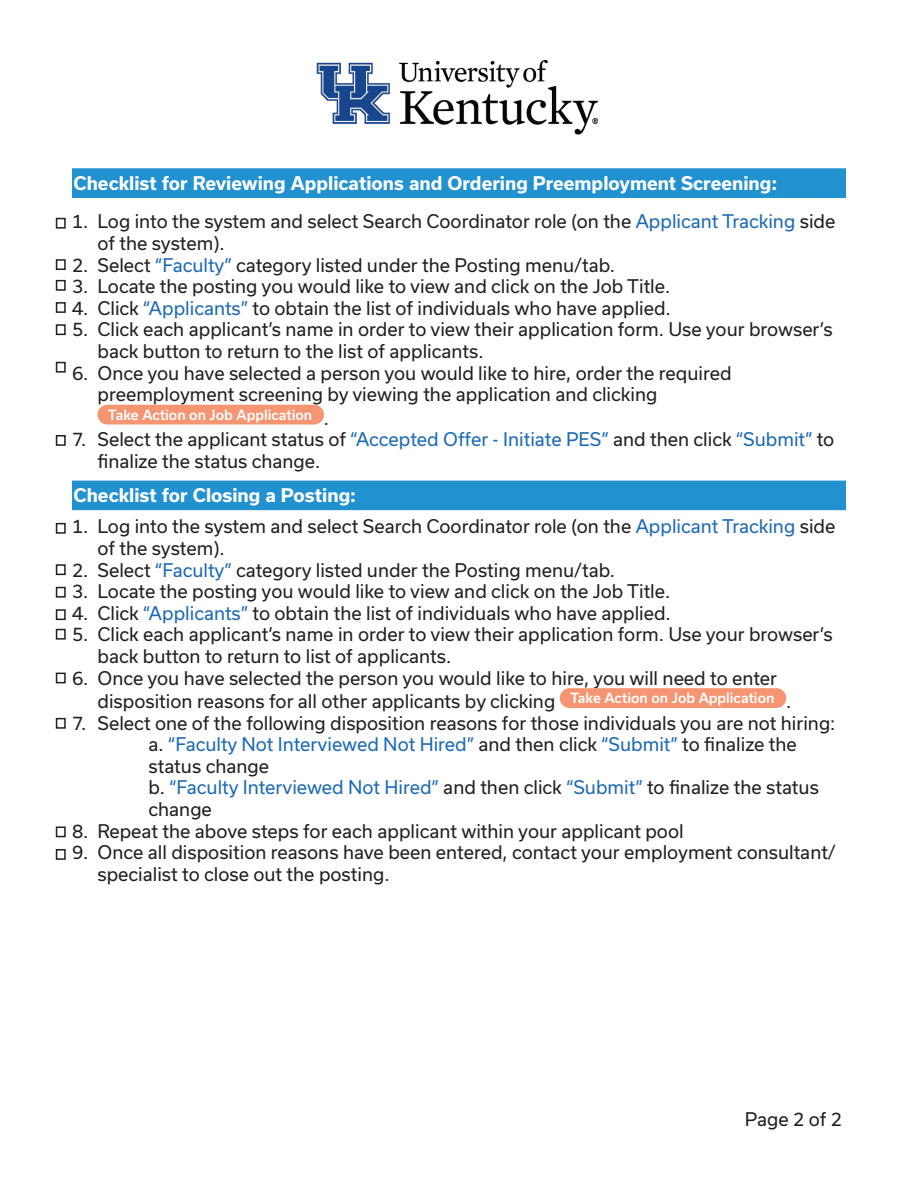
<style>
.page{position:relative;width:918px;height:1188px;background:#fff}
.page>*{position:absolute;margin:0;border:0;box-sizing:border-box;transform-origin:0 0}
.regular_text_in_textbox{font:18px/21.6px "Usual";color:#231f20}
.inside_blue_box{font:700 18px "Usual";color:#fff}
.t1{font:500 13.5px "Usual";color:#fff}
.s1{color:#1d6ab5}
</style>
<div class="page">
<img style="left:316px;top:59px;width:283px;height:76px">
<div style="left:73px;top:169px;width:772px;height:28px;background:#2291d0"></div>
<div style="left:72px;top:168px;width:774px;height:30px;border:2px solid #2291d0"></div>
<div style="left:97px;top:405px;width:227px;height:19px;background:#f69572;border-radius:10px"></div>
<div style="left:73px;top:481px;width:772px;height:28px;background:#2291d0"></div>
<div style="left:72px;top:481px;width:774px;height:29px;border:2px solid #2291d0"></div>
<div style="left:560px;top:688px;width:226px;height:20px;background:#f69572;border-radius:10px"></div>
<div style="left:56px;top:218px;width:10px;height:11px;border:2px solid #231f20"></div>
<div style="left:56px;top:259px;width:10px;height:11px;border:2px solid #231f20"></div>
<div style="left:56px;top:280px;width:10px;height:11px;border:2px solid #231f20"></div>
<div style="left:56px;top:302px;width:10px;height:11px;border:2px solid #231f20"></div>
<div style="left:56px;top:324px;width:10px;height:11px;border:2px solid #231f20"></div>
<div style="left:56px;top:362px;width:10px;height:11px;border:2px solid #231f20"></div>
<div style="left:56px;top:523px;width:10px;height:11px;border:2px solid #231f20"></div>
<div style="left:56px;top:564px;width:10px;height:11px;border:2px solid #231f20"></div>
<div style="left:56px;top:587px;width:10px;height:11px;border:2px solid #231f20"></div>
<div style="left:56px;top:609px;width:10px;height:11px;border:2px solid #231f20"></div>
<div style="left:56px;top:629px;width:10px;height:11px;border:2px solid #231f20"></div>
<div style="left:56px;top:673px;width:10px;height:10px;border:2px solid #231f20"></div>
<div style="left:56px;top:718px;width:10px;height:11px;border:2px solid #231f20"></div>
<div style="left:56px;top:826px;width:10px;height:11px;border:2px solid #231f20"></div>
<div style="left:56px;top:849px;width:10px;height:11px;border:2px solid #231f20"></div>
<div style="left:56px;top:435px;width:10px;height:11px;border:2px solid #231f20"></div>
<p class="inside_blue_box" style="left:74px;top:173px;width:705px">Checklist for Reviewing Applications and Ordering Preemployment Screening:</p>
<p class="regular_text_in_textbox" style="left:98px;top:211px;width:739px;text-indent:-26px">1. Log into the system and select Search Coordinator role (on the <span class="s1">Applicant Tracking</span> side of the system).</p>
<p class="regular_text_in_textbox" style="left:72px;top:254px;width:545px">2. Select <span class="s1">“Faculty”</span> category listed under the Posting menu/tab.</p>
<p class="regular_text_in_textbox" style="left:72px;top:276px;width:600px">3. Locate the posting you would like to view and click on the Job Title.</p>
<p class="regular_text_in_textbox" style="left:72px;top:297px;width:600px">4. Click <span class="s1">“Applicants”</span> to obtain the list of individuals who have applied.</p>
<p class="regular_text_in_textbox" style="left:98px;top:319px;width:737px;text-indent:-26px">5. Click each applicant’s name in order to view their application form. Use your browser’s back button to return to the list of applicants.</p>
<p class="regular_text_in_textbox" style="left:98px;top:362px;width:636px;text-indent:-26px">6. Once you have selected a person you would like to hire, order the required preemployment screening by viewing the application and clicking</p>
<p class="t1" style="left:108px;top:407px;width:206px">Take Action on Job Application</p>
<p class="regular_text_in_textbox" style="left:324px;top:407px;width:7px">.</p>
<p class="regular_text_in_textbox" style="left:98px;top:429px;width:738px;text-indent:-26px">7. Select the applicant status of <span class="s1">“Accepted Offer - Initiate PES”</span> and then click <span class="s1">“Submit”</span> to finalize the status change.</p>
<p class="inside_blue_box" style="left:74px;top:485px;width:284px">Checklist for Closing a Posting:</p>
<p class="regular_text_in_textbox" style="left:98px;top:516px;width:739px;text-indent:-26px">1. Log into the system and select Search Coordinator role (on the <span class="s1">Applicant Tracking</span> side of the system).</p>
<p class="regular_text_in_textbox" style="left:72px;top:559px;width:545px">2. Select <span class="s1">“Faculty”</span> category listed under the Posting menu/tab.</p>
<p class="regular_text_in_textbox" style="left:72px;top:581px;width:600px">3. Locate the posting you would like to view and click on the Job Title.</p>
<p class="regular_text_in_textbox" style="left:72px;top:602px;width:600px">4. Click <span class="s1">“Applicants”</span> to obtain the list of individuals who have applied.</p>
<p class="regular_text_in_textbox" style="left:98px;top:624px;width:737px;text-indent:-26px">5. Click each applicant’s name in order to view their application form. Use your browser’s back button to return to list of applicants.</p>
<p class="regular_text_in_textbox" style="left:98px;top:666px;width:681px;line-height:23.4px;text-indent:-26px">6. Once you have selected the person you would like to hire, you will need to enter disposition reasons for all other applicants by clicking</p>
<p class="t1" style="left:570px;top:690px;width:206px">Take Action on Job Application</p>
<p class="regular_text_in_textbox" style="left:786px;top:690px;width:7px">.</p>
<p class="regular_text_in_textbox" style="left:72px;top:712px;width:765px">7. Select one of the following disposition reasons for those individuals you are not hiring:</p>
<p class="regular_text_in_textbox" style="left:148px;top:734px;width:650px">a. <span class="s1">“Faculty Not Interviewed Not Hired”</span> and then click <span class="s1">“Submit”</span> to finalize the status change</p>
<p class="regular_text_in_textbox" style="left:148px;top:777px;width:672px">b. <span class="s1">“Faculty Interviewed Not Hired”</span> and then click <span class="s1">“Submit”</span> to finalize the status change</p>
<p class="regular_text_in_textbox" style="left:72px;top:820px;width:613px">8. Repeat the above steps for each applicant within your applicant pool</p>
<p class="regular_text_in_textbox" style="left:98px;top:842px;width:740px;text-indent:-26px">9. Once all disposition reasons have been entered, contact your employment consultant/ specialist to close out the posting.</p>
<p class="regular_text_in_textbox" style="left:745px;top:1108px;width:99px">Page 2 of 2</p>
</div>
